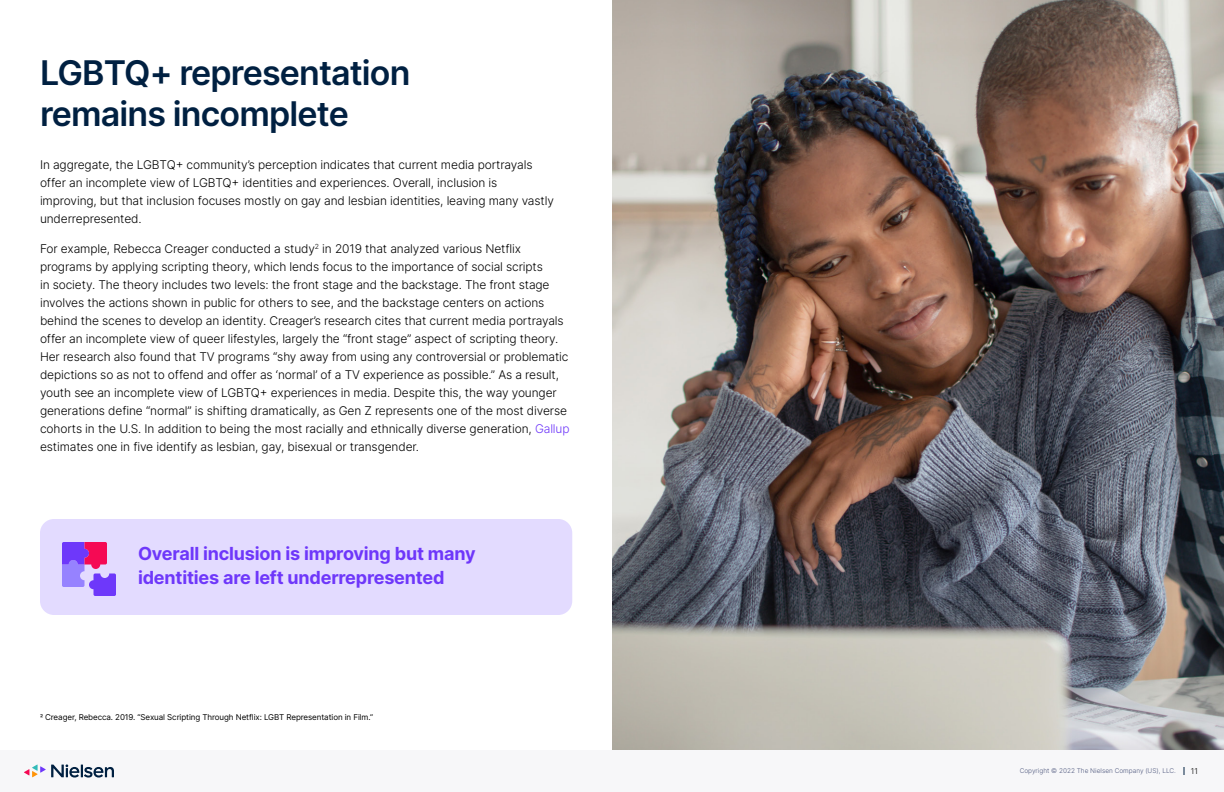
<style>
.page{position:relative;width:1224px;height:792px;background:#fff}
.page>*{position:absolute;margin:0;border:0;box-sizing:border-box;transform-origin:0 0}
.t1{font:600 34px/40.8px "Inter";letter-spacing:-.025em;color:#002041}
.t2{font:700 18px/24px "Inter";letter-spacing:-.01em;color:#6e37fa}
.t3{font:300 12px/18px "Inter";letter-spacing:-.01em;color:#000}
.t4{font:8px "Inter";letter-spacing:-.01em;color:#000}
.t5{font:300 8px "Inter";color:#000}
.t6{font:300 6.5px "Inter";color:#4d577d}
.s1{color:#6e37fa}
</style>
<div class="page">
<img style="left:612px;top:0;width:612px;height:750px">
<div style="left:40px;top:519px;width:532px;height:96px;background:#e3dbff;border-radius:14px"></div>
<svg style="left:62px;top:542px;width:54px;height:54px"></svg>
<div style="left:0;top:750px;width:1224px;height:42px;background:#f7f7f9"></div>
<svg style="left:24px;top:764px;width:90px;height:14px"></svg>
<h1 class="t1" style="left:40px;top:51px;width:372px">LGBTQ+ representation remains incomplete</h1>
<p class="t3" style="left:40px;top:155px;width:516px">In aggregate, the LGBTQ+ community’s perception indicates that current media portrayals offer an incomplete view of LGBTQ+ identities and experiences. Overall, inclusion is improving, but that inclusion focuses mostly on gay and lesbian identities, leaving many vastly underrepresented.</p>
<p class="t3" style="left:40px;top:239px;width:531px">For example, Rebecca Creager conducted a study<sup>2</sup> in 2019 that analyzed various Netflix programs by applying scripting theory, which lends focus to the importance of social scripts<br>in society. The theory includes two levels: the front stage and the backstage. The front stage involves the actions shown in public for others to see, and the backstage centers on actions behind the scenes to develop an identity. Creager’s research cites that current media portrayals offer an incomplete view of queer lifestyles, largely the “front stage” aspect of scripting theory.<br>Her research also found that TV programs “shy away from using any controversial or problematic depictions so as not to offend and offer as ‘normal’ of a TV experience as possible.” As a result, youth see an incomplete view of LGBTQ+ experiences in media. Despite this, the way younger generations define “normal” is shifting dramatically, as Gen Z represents one of the most diverse cohorts in the U.S. In addition to being the most racially and ethnically diverse generation, <span class="s1">Gallup </span>estimates one in five identify as lesbian, gay, bisexual or transgender.</p>
<h2 class="t2" style="left:138px;top:541px;width:339px">Overall inclusion is improving but many identities are left underrepresented</h2>
<p class="t4" style="left:40px;top:711px;width:335px">2 Creager, Rebecca. 2019. “Sexual Scripting Through Netflix: LGBT Representation in Film.”</p>
<p class="t6" style="left:1020px;top:766px;width:158px">Copyright © 2022 The Nielsen Company (US), LLC.</p>
<p class="t5" style="left:1191px;top:765px;width:9px">11</p>
</div>
